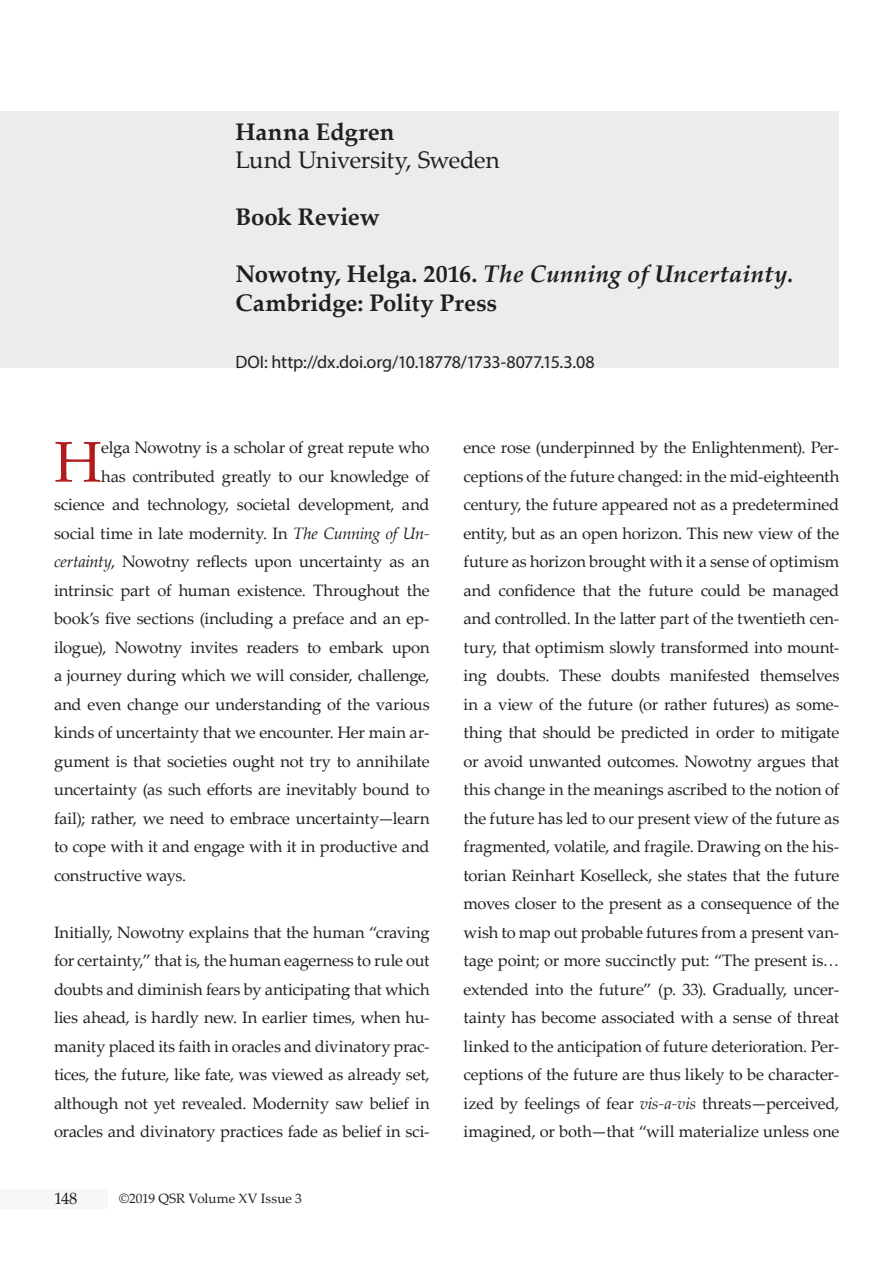
<style>
.page{position:relative;width:893px;height:1263px;background:#fff}
.page>*{position:absolute;margin:0;border:0;box-sizing:border-box;transform-origin:0 0}
.t1{font:57.45px "Palatino Linotype";color:#b11b1a}
.Normalny{font:700 24px/28.5px "Palatino Linotype";color:#231f20}
.Normalny-2{font:24px "Palatino Linotype";letter-spacing:-.02em;color:#231f20}
.Normalny-3{font:18px "Myriad Pro";letter-spacing:-.015em;color:#231f20}
.t2{font:16.5px/28.5px "Palatino Linotype";letter-spacing:-.01em;color:#231f20;text-align:justify}
.t3{font:13.5px "Palatino Linotype";letter-spacing:-.005em;color:#231f20}
.s1{font-style:italic}
</style>
<div class="page">
<div style="left:0;top:1189px;width:108px;height:20px;background:#f7f7f7"></div>
<div style="left:0;top:111px;width:838px;height:257px;background:#ececec"></div>
<p class="Normalny" style="left:235px;top:116px;width:161px">Hanna Edgren</p>
<p class="Normalny-2" style="left:235px;top:143px;width:266px">Lund University, Sweden</p>
<p class="Normalny" style="left:235px;top:202px;width:146px">Book Review</p>
<p class="Normalny" style="left:235px;top:259px;width:560px">Nowotny, Helga. 2016. <span class="s1">The Cunning of Uncertainty.<br></span>Cambridge: Polity Press</p>
<p class="Normalny-3" style="left:235px;top:350px;width:361px">DOI: http://dx.doi.org/10.18778/1733-8077.15.3.08</p>
<p class="t1" style="left:54px;top:421px;width:49px">H</p>
<p class="t2" style="left:101px;top:432px;width:330px">elga Nowotny is a scholar of great repute who</p>
<p class="t2" style="left:101px;top:461px;width:330px">has contributed greatly to our knowledge of</p>
<p class="t2" style="left:54px;top:489px;width:377px">science and technology, societal development, and</p>
<p class="t2" style="left:54px;top:518px;width:377px">social time in late modernity. In <span class="s1">The Cunning of Un-</span></p>
<p class="t2" style="left:54px;top:546px;width:377px"><span class="s1">certainty</span>, Nowotny reflects upon uncertainty as an</p>
<p class="t2" style="left:54px;top:575px;width:377px">intrinsic part of human existence. Throughout the</p>
<p class="t2" style="left:54px;top:603px;width:377px">book’s five sections (including a preface and an ep-</p>
<p class="t2" style="left:54px;top:632px;width:377px">ilogue), Nowotny invites readers to embark upon</p>
<p class="t2" style="left:54px;top:660px;width:377px">a journey during which we will consider, challenge,</p>
<p class="t2" style="left:54px;top:689px;width:377px">and even change our understanding of the various</p>
<p class="t2" style="left:54px;top:717px;width:377px">kinds of uncertainty that we encounter. Her main ar-</p>
<p class="t2" style="left:54px;top:746px;width:377px">gument is that societies ought not try to annihilate</p>
<p class="t2" style="left:54px;top:774px;width:377px">uncertainty (as such efforts are inevitably bound to</p>
<p class="t2" style="left:54px;top:803px;width:377px">fail); rather, we need to embrace uncertainty—learn</p>
<p class="t2" style="left:54px;top:831px;width:377px">to cope with it and engage with it in productive and</p>
<p class="t2" style="left:54px;top:860px;width:134px">constructive ways.</p>
<p class="t2" style="left:54px;top:917px;width:377px">Initially, Nowotny explains that the human “craving for certainty,” that is, the human eagerness to rule out doubts and diminish fears by anticipating that which lies ahead, is hardly new. In earlier times, when hu&shy;manity placed its faith in oracles and divinatory prac&shy;tices, the future, like fate, was viewed as already set, although not yet revealed. Modernity saw belief in oracles and divinatory practices fade as belief in sci-</p>
<p class="t2" style="left:54px;top:1183px;width:25px">148</p>
<p class="t3" style="left:119px;top:1188px;width:184px">©2019 QSR Volume XV Issue 3</p>
<p class="t2" style="left:463px;top:432px;width:377px">ence rose (underpinned by the Enlightenment). Per&shy;ceptions of the future changed: in the mid-eighteenth century, the future appeared not as a predetermined entity, but as an open horizon. This new view of the future as horizon brought with it a sense of optimism and confidence that the future could be managed and controlled. In the latter part of the twentieth cen&shy;tury, that optimism slowly transformed into mount&shy;ing doubts. These doubts manifested themselves in a view of the future (or rather futures) as some&shy;thing that should be predicted in order to mitigate or avoid unwanted outcomes. Nowotny argues that this change in the meanings ascribed to the notion of the future has led to our present view of the future as fragmented, volatile, and fragile. Drawing on the his&shy;torian Reinhart Koselleck, she states that the future moves closer to the present as a consequence of the wish to map out probable futures from a present van&shy;tage point; or more succinctly put: “The present is… extended into the future” (p. 33). Gradually, uncer&shy;tainty has become associated with a sense of threat linked to the anticipation of future deterioration. Per&shy;ceptions of the future are thus likely to be character&shy;ized by feelings of fear <span class="s1">vis-a-vis</span> threats—perceived, imagined, or both—that “will materialize unless one</p>
</div>
